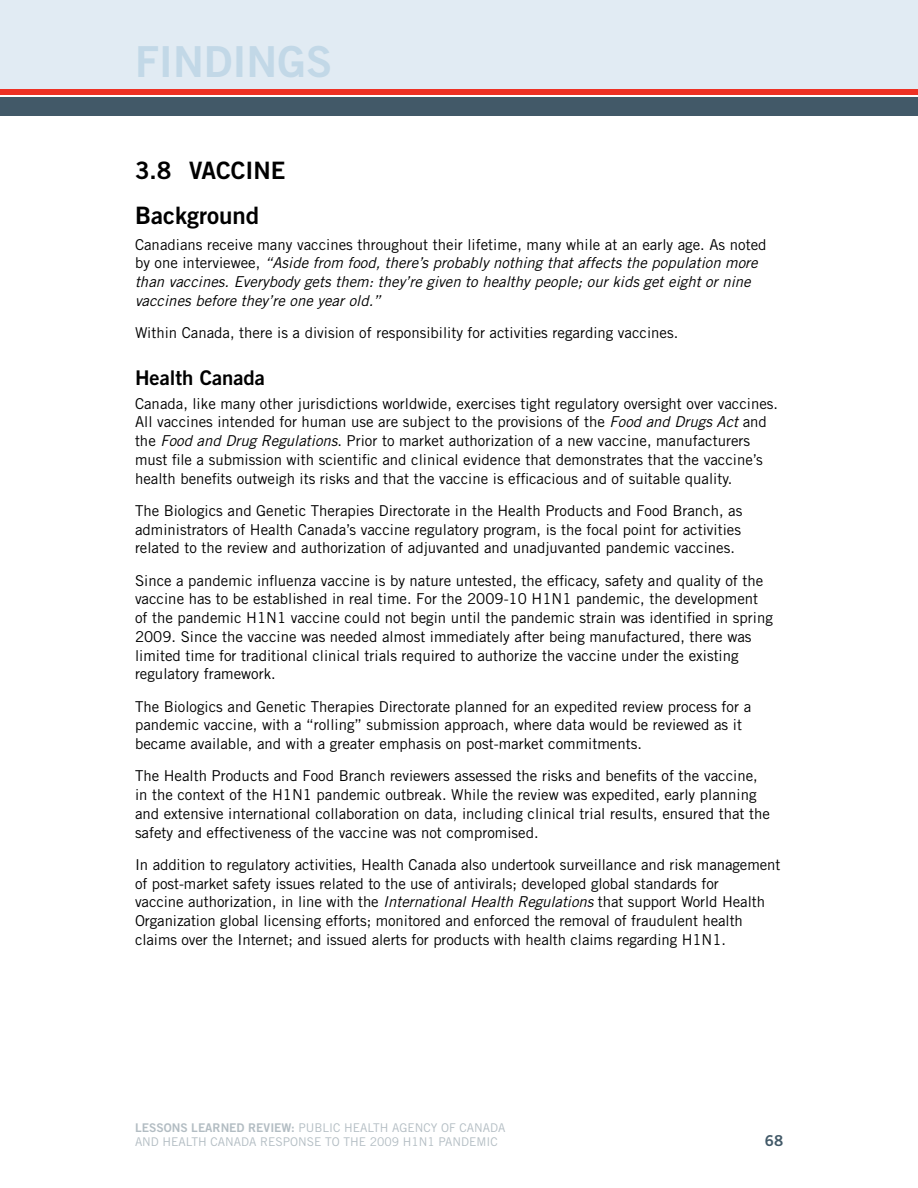
<style>
.page{position:relative;width:918px;height:1188px;background:#fff}
.page>*{position:absolute;margin:0;border:0;box-sizing:border-box;transform-origin:0 0}
.t1{font:42.75px "Trade Gothic LT Std Bd 2";color:#c2d8e7}
.t2{font:24px/44.7px "Trade Gothic LT Std Bd 2";color:#000}
.t3{font:20.25px "Trade Gothic LT Std Bd 2";color:#000}
.t4{font:15px/18.8px "Trade Gothic LT Std";color:#000}
.t5{font:italic 15px/18.8px "Trade Gothic LT Std";color:#000}
.t6{font:15px "Trade Gothic LT Std Bd 2";color:#425968}
.t7{font:12px/14.2px "Trade Gothic LT Std";color:#b3bdc3}
.s1{font-style:normal}
.s2{font-style:italic}
.s3{font-family:"Trade Gothic LT Std Bd 2"}
</style>
<div class="page">
<div style="left:0;top:0;width:918px;height:90px;background:#e1ebf3"></div>
<div style="left:0;top:97px;width:918px;height:18px;background:#425968"></div>
<div style="left:0;top:90px;width:918px;height:5px;background:#ee3124"></div>
<h1 class="t1" style="left:135px;top:35px;width:199px">FINDINGS</h1>
<h2 class="t2" style="left:135px;top:148px;width:152px">3.8 VACCINE<br>BACKGROUND</h2>
<p class="t5" style="left:135px;top:235px;width:633px"><span class="s1">Canadians receive many vaccines throughout their lifetime, many while at an early age. As noted by one interviewee,</span> “Aside from food, there’s probably nothing that affects the population more than vaccines. Everybody gets them: they’re given to healthy people; our kids get eight or nine vaccines before they’re one year old.”</p>
<p class="t4" style="left:135px;top:323px;width:545px">Within Canada, there is a division of responsibility for activities regarding vaccines.</p>
<h3 class="t3" style="left:135px;top:365px;width:131px">HEALTH CANADA</h3>
<p class="t4" style="left:135px;top:394px;width:645px">Canada, like many other jurisdictions worldwide, exercises tight regulatory oversight over vaccines.<br>All vaccines intended for human use are subject to the provisions of the <span class="s2">Food and Drugs Act</span> and the <span class="s2">Food and Drug Regulations</span>. Prior to market authorization of a new vaccine, manufacturers must file a submission with scientific and clinical evidence that demonstrates that the vaccine’s health benefits outweigh its risks and that the vaccine is efficacious and of suitable quality.</p>
<p class="t4" style="left:135px;top:501px;width:609px;text-align:justify">The B iologics and Genetic Therapies Directorate in the Health Products and Food Branch, as administrators of Health Canada’s vaccine regulatory program, is the focal point for activities related to the review and authorization of adjuvanted and unadjuvanted pandemic vaccines.</p>
<p class="t4" style="left:135px;top:571px;width:639px">Since a pandemic influenza vaccine is by nature untested, the efficacy, safety and quality of the vaccine has to be established in real time. For the 2009-10 H1N 1 pandemic, the development of the pandemic H1N 1 vaccine could not begin until the pandemic strain was identified in spring 2009. Since the vaccine was needed almost immediately after being manufactured, there was limited time for traditional clinical trials required to authorize the vaccine under the existing regulatory framework.</p>
<p class="t4" style="left:135px;top:697px;width:618px">The B iologics and Genetic Therapies Directorate planned for an expedited review process for a pandemic vaccine, with a “rolling” submission approach, where data would be reviewed as it became available, and with a greater emphasis on post-market commitments.</p>
<p class="t4" style="left:135px;top:767px;width:636px">The Health Products and Food B ranch reviewers assessed the risks and benefits of the vaccine, in the context of the H1N 1 pandemic outbreak. While the review was expedited, early planning and extensive international collaboration on data, including clinical trial results, ensured that the safety and effectiveness of the vaccine was not compromised.</p>
<p class="t4" style="left:135px;top:855px;width:647px">I n addition to regulatory activities, Health Canada also undertook surveillance and risk management of post-market safety issues related to the use of antivirals; developed global standards for<br>vaccine authorization, in line with the <span class="s2">International Health Regulations</span> that support World Health Organization global licensing efforts; monitored and enforced the removal of fraudulent health claims over the I nternet; and issued alerts for products with health claims regarding H1N 1.</p>
<p class="t7" style="left:135px;top:1120px;width:372px"><span class="s3">LESSONS LEARNED REVIEW:</span> Public Health Agency of Canada and Health Canada Response to th e 2009 H1N 1 Pandemic</p>
<p class="t6" style="left:765px;top:1131px;width:20px">68</p>
</div>
